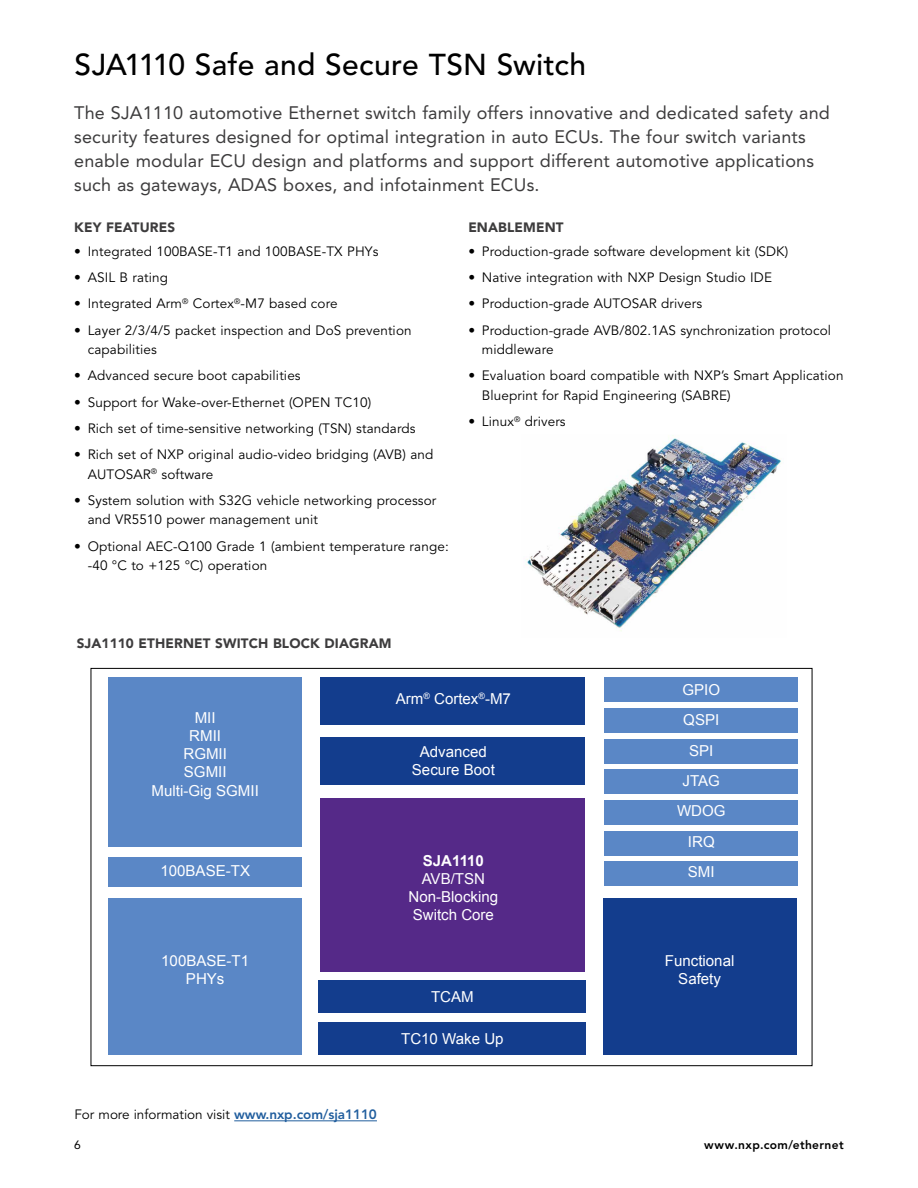
<style>
.page{position:relative;width:918px;height:1188px;background:#fff}
.page>*{position:absolute;margin:0;border:0;box-sizing:border-box;transform-origin:0 0}
.Subhead{font:500 30px "Avenir LT Std";letter-spacing:.01em;color:#000}
.Intro_Body_Text{font:18px/24px "Avenir LT Std";letter-spacing:.01em;color:#3d3c3d}
.t1{font:15.15px/18.1px "Arial";color:#fff;text-align:center}
.Body_Text_Bullet{font:13.5px/19.5px "Avenir LT Std";letter-spacing:.01em;color:#000}
.Body_Text_Header{font:900 13.5px "Avenir LT Std";letter-spacing:.01em;color:#3d3c3d}
._12-NXP-FigureCaptio{font:13.5px "Avenir LT Std";color:#000}
.t2{font:12.45px "Arial";color:#000}
.t3{font:800 12px "Avenir LT Std";letter-spacing:.03em;color:#000}
.t4{font:12px "Avenir LT Std";color:#000}
.s1{font-weight:700}
.s2{font-weight:800;color:#215e9e}
</style>
<div class="page">
<img style="left:525px;top:438px;width:257px;height:193px">
<div style="left:108px;top:678px;width:194px;height:169px;background:#5a87c6"></div>
<div style="left:604px;top:677px;width:194px;height:25px;background:#5a87c6"></div>
<div style="left:604px;top:708px;width:194px;height:25px;background:#5a87c6"></div>
<div style="left:604px;top:739px;width:194px;height:25px;background:#5a87c6"></div>
<div style="left:604px;top:770px;width:194px;height:24px;background:#5a87c6"></div>
<div style="left:604px;top:800px;width:194px;height:25px;background:#5a87c6"></div>
<div style="left:604px;top:831px;width:194px;height:25px;background:#5a87c6"></div>
<div style="left:604px;top:862px;width:194px;height:24px;background:#5a87c6"></div>
<div style="left:319px;top:981px;width:267px;height:32px;background:#133d8d"></div>
<div style="left:319px;top:1022px;width:267px;height:32px;background:#133d8d"></div>
<div style="left:320px;top:678px;width:265px;height:47px;background:#133d8d"></div>
<div style="left:320px;top:737px;width:265px;height:48px;background:#133d8d"></div>
<div style="left:320px;top:798px;width:265px;height:174px;background:#552988"></div>
<div style="left:108px;top:857px;width:194px;height:30px;background:#5a87c6"></div>
<div style="left:108px;top:898px;width:194px;height:157px;background:#5a87c6"></div>
<div style="left:603px;top:898px;width:194px;height:157px;background:#133d8d"></div>
<hr style="left:234px;top:1120px;width:143px;height:1px;background:#215e9e">
<p class="Subhead" style="left:75px;top:47px;width:513px">SJA1110 Safe and Secure TSN Switch</p>
<p class="Intro_Body_Text" style="left:74px;top:101px;width:757px">The SJA1110 automotive Ethernet switch family offers innovative and dedicated safety and security features designed for optimal integration in auto ECUs. The four switch variants enable modular ECU design and platforms and support different automotive applications such as gateways, ADAS boxes, and infotainment ECUs.</p>
<p class="Body_Text_Header" style="left:74px;top:219px;width:102px">KEY FEATURES</p>
<p class="Body_Text_Bullet" style="left:74px;top:242px;width:306px">• Integrated 100BASE-T1 and 100BASE-TX PHYs</p>
<p class="Body_Text_Bullet" style="left:74px;top:268px;width:95px">• ASIL B rating</p>
<p class="Body_Text_Bullet" style="left:74px;top:294px;width:265px">• Integrated Arm<sup>®</sup> Cortex<sup>®</sup>-M7 based core</p>
<p class="Body_Text_Bullet" style="left:88px;top:321px;width:325px;text-indent:-14px">• Layer 2/3/4/5 packet inspection and DoS prevention capabilities</p>
<p class="Body_Text_Bullet" style="left:74px;top:366px;width:228px">• Advanced secure boot capabilities</p>
<p class="Body_Text_Bullet" style="left:74px;top:393px;width:299px">• Support for Wake-over-Ethernet (OPEN TC10)</p>
<p class="Body_Text_Bullet" style="left:74px;top:419px;width:343px">• Rich set of time-sensitive networking (TSN) standards</p>
<p class="Body_Text_Bullet" style="left:88px;top:445px;width:347px;text-indent:-14px">• Rich set of NXP original audio-video bridging (AVB) and<br>AUTOSAR<sup>®</sup> software</p>
<p class="Body_Text_Bullet" style="left:88px;top:491px;width:350px;text-indent:-14px">• System solution with S32G vehicle networking processor and VR5510 power management unit</p>
<p class="Body_Text_Bullet" style="left:88px;top:537px;width:363px;text-indent:-14px">• Optional AEC-Q100 Grade 1 (ambient temperature range: -40 °C to +125 °C) operation</p>
<p class="Body_Text_Header" style="left:468px;top:219px;width:97px">ENABLEMENT</p>
<p class="Body_Text_Bullet" style="left:468px;top:242px;width:321px">• Production-grade software development kit (SDK)</p>
<p class="Body_Text_Bullet" style="left:468px;top:268px;width:305px">• Native integration with NXP Design Studio IDE</p>
<p class="Body_Text_Bullet" style="left:468px;top:294px;width:235px">• Production-grade AUTOSAR drivers</p>
<p class="Body_Text_Bullet" style="left:482px;top:321px;width:351px;text-indent:-14px">• Production-grade AVB/802.1AS synchronization protocol middleware</p>
<p class="Body_Text_Bullet" style="left:482px;top:366px;width:363px;text-indent:-14px">• Evaluation board compatible with NXP’s Smart Application<br>Blueprint for Rapid Engineering (SABRE)</p>
<p class="Body_Text_Bullet" style="left:468px;top:412px;width:99px">• Linux<sup>®</sup> drivers</p>
<p class="Body_Text_Header" style="left:77px;top:636px;width:316px">SJA1110 ETHERNET SWITCH BLOCK DIAGRAM</p>
<p class="t2" style="left:80px;top:637px;width:189px">BLOCK DIAGRAM FOR SJA1110</p>
<p class="t1" style="left:152px;top:709px;width:109px">MII<br>RMII<br>RGMII<br>SGMII<br>Multi-Gig SGMII</p>
<p class="t1" style="left:160px;top:862px;width:91px">100BASE-TX</p>
<p class="t1" style="left:396px;top:690px;width:117px">Arm<sup>®</sup> Cortex<sup>®</sup>-M7</p>
<p class="t1" style="left:412px;top:743px;width:84px">Advanced<br>Secure Boot</p>
<p class="t1" style="left:409px;top:852px;width:91px"><span class="s1">SJA1110<br></span>AVB/TSN<br>Non-Blocking<br>Switch Core</p>
<p class="t1" style="left:677px;top:675px;width:50px;line-height:30.3px">GPIO<br>QSPI<br>SPI<br>JTAG<br>WDOG<br>IRQ<br>SMI</p>
<p class="t1" style="left:161px;top:952px;width:89px">100BASE-T1<br>PHYs</p>
<p class="t1" style="left:665px;top:952px;width:71px">Functional<br>Safety</p>
<p class="t1" style="left:431px;top:988px;width:44px">TCAM</p>
<p class="t1" style="left:401px;top:1030px;width:104px">TC10 Wake Up</p>
<p class="_12-NXP-FigureCaptio" style="left:75px;top:1107px;width:304px">For more information visit <span class="s2">www.nxp.com/sja1110</span></p>
<p class="t4" style="left:74px;top:1137px;width:8px">6</p>
<p class="t3" style="left:704px;top:1137px;width:141px">www.nxp.com/ethernet</p>
</div>
